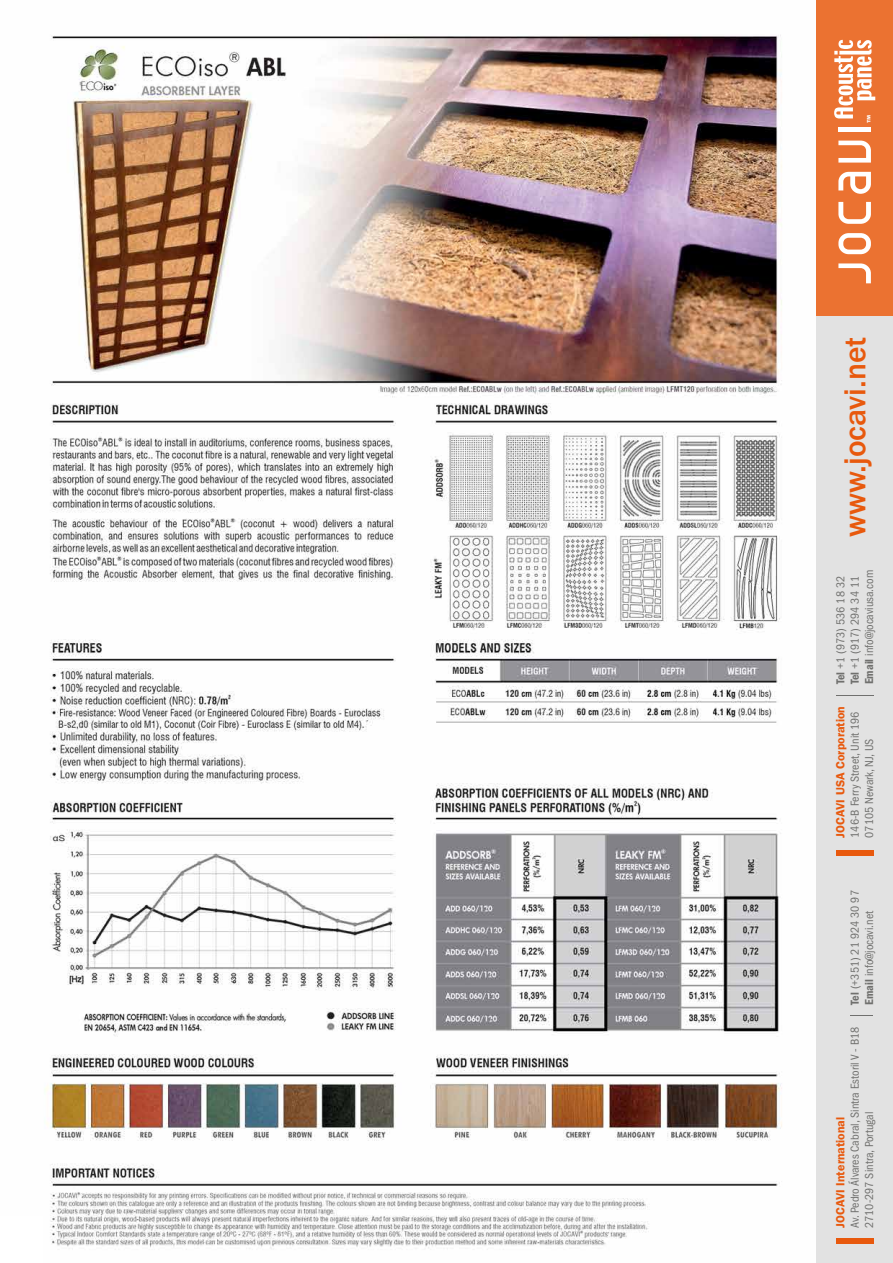
<style>
.page{position:relative;width:893px;height:1263px;background:#fff}
.page>*{position:absolute;margin:0;border:0;box-sizing:border-box;transform-origin:0 0}
.t1{font:500 31.5px "ITC Franklin Gothic Std";color:#e8590d}
.t2{font:italic 700 12.3px "Myriad Pro";color:#fff}
.t3{font:condensed 12px "ITC Franklin Gothic Std";color:#70706e}
.t4{font:600 12px "ITC Franklin Gothic Std";color:#e8590d}
.s1{font-family:"ITC Franklin Gothic Std Dm Cd";font-stretch:normal}
</style>
<div class="page">
<img style="left:45px;top:35px;width:737px;height:1215px">
<div style="left:816px;top:0;width:77px;height:317px;background:#eb7231"></div>
<div style="left:816px;top:317px;width:77px;height:946px;background:#e2e2e2"></div>
<div style="left:836px;top:1238px;width:37px;height:6px;background:#e8590d"></div>
<svg style="left:850px;top:1015px;width:23px;height:1px"></svg>
<div style="left:836px;top:850px;width:37px;height:6px;background:#e8590d"></div>
<hr style="left:836px;top:695px;width:37px;height:1px;background:#70706e">
<svg style="left:838px;top:263px;width:33px;height:20px"></svg>
<svg style="left:838px;top:233px;width:33px;height:21px"></svg>
<svg style="left:838px;top:202px;width:33px;height:22px"></svg>
<svg style="left:838px;top:172px;width:33px;height:22px"></svg>
<svg style="left:838px;top:141px;width:33px;height:22px"></svg>
<hr style="left:838px;top:127px;width:33px;height:4px;background:#fff">
<svg style="left:834px;top:40px;width:41px;height:78px"></svg>
<p class="t2" style="left:863px;top:124px;width:10px;rotate:-90deg">™</p>
<p class="t1" style="left:837px;top:537px;width:202px;rotate:-90deg">www.jocavi.net</p>
<p class="t3" style="left:834px;top:684px;width:110px;rotate:-90deg"><span class="s1">Tel</span> +1 (973) 536 18 32</p>
<p class="t3" style="left:848px;top:684px;width:110px;rotate:-90deg"><span class="s1">Tel</span> +1 (917) 294 34 11</p>
<p class="t3" style="left:862px;top:684px;width:116px;rotate:-90deg"><span class="s1">Email</span> info@jocaviusa.com</p>
<p class="t4" style="left:833px;top:838px;width:133px;rotate:-90deg">JOCAVI USA Corporation</p>
<p class="t3" style="left:848px;top:838px;width:128px;rotate:-90deg">146-B Ferry Street, Unit 196</p>
<p class="t3" style="left:862px;top:838px;width:100px;rotate:-90deg">07105 Newark, NJ, US</p>
<p class="t3" style="left:848px;top:1005px;width:116px;rotate:-90deg"><span class="s1">Tel</span> (+351) 21 924 30 97</p>
<p class="t3" style="left:862px;top:1005px;width:95px;rotate:-90deg"><span class="s1">Email</span> info@jocavi.net</p>
<p class="t3" style="left:848px;top:1228px;width:203px;rotate:-90deg">Av. Pedro Álvares Cabral, Sintra Estoril V - B18</p>
<p class="t3" style="left:862px;top:1228px;width:117px;rotate:-90deg">2710-297 Sintra, Portugal</p>
<p class="t4" style="left:833px;top:1228px;width:112px;rotate:-90deg">JOCAVI International</p>
</div>
